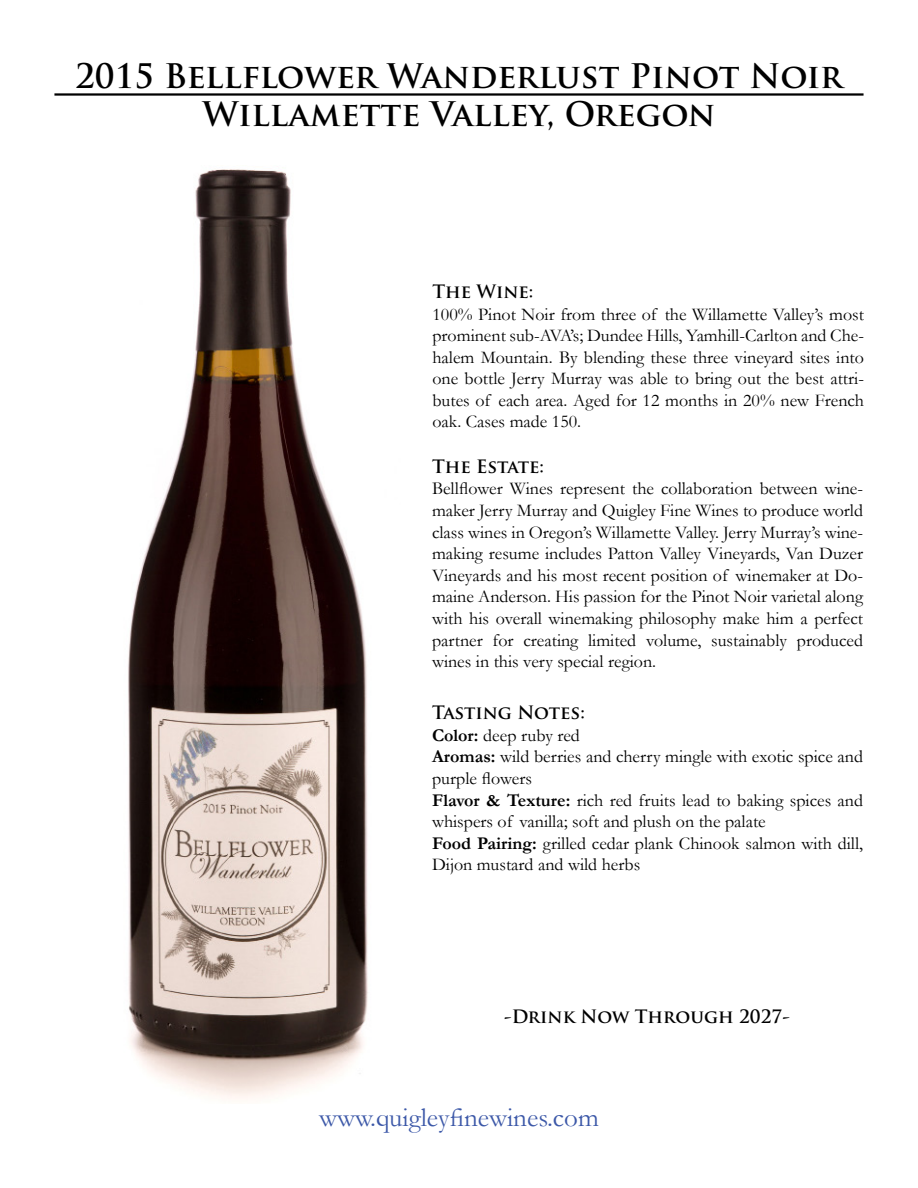
<style>
.page{position:relative;width:918px;height:1188px;background:#fff}
.page>*{position:absolute;margin:0;border:0;box-sizing:border-box;transform-origin:0 0}
.t1{font:700 33px/37.5px "Trajan Pro";color:#000;text-align:center}
.t2{font:27px "Garamond";color:#3c58a8}
.t3{font:18px/21.6px "Garamond";color:#000;text-align:justify}
.t4{font:700 18px "Trajan Pro";color:#000}
.s1{font-weight:700}
</style>
<div class="page">
<hr style="left:54px;top:93px;width:810px;height:3px;background:#000">
<img style="left:128px;top:169px;width:240px;height:930px">
<h1 class="t1" style="left:75px;top:58px;width:769px">2015 Bellflower Wanderlust Pinot Noir<br>Willamette Valley, Oregon</h1>
<p class="t4" style="left:432px;top:280px;width:103px">The Wine:</p>
<p class="t3" style="left:432px;top:303px;width:433px">100% Pinot Noir from three of the Willamette Valley’s most prominent sub-AVA’s; Dundee Hills, Yamhill-Carlton and Che&shy;halem Mountain. By blending these three vineyard sites into one bottle Jerry Murray was able to bring out the best attri&shy;butes of each area. Aged for 12 months in 20% new French oak. Cases made 150.</p>
<p class="t4" style="left:432px;top:455px;width:114px">The Estate:</p>
<p class="t3" style="left:432px;top:477px;width:433px">Bellflower Wines represent the collaboration between wine&shy;maker Jerry Murray and Quigley Fine Wines to produce world class wines in Oregon’s Willamette Valley. Jerry Murray’s wine&shy;making resume includes Patton Valley Vineyards, Van Duzer Vineyards and his most recent position of winemaker at Do&shy;maine Anderson. His passion for the Pinot Noir varietal along with his overall winemaking philosophy make him a perfect partner for creating limited volume, sustainably produced wines in this very special region.</p>
<p class="t4" style="left:432px;top:701px;width:154px">Tasting Notes:</p>
<p class="t3" style="left:432px;top:724px;width:433px;text-align:left"><span class="s1">Color:</span> deep ruby red<br><span class="s1">Aromas:</span> wild berries and cherry mingle with exotic spice and purple flowers<br><span class="s1">Flavor &amp; Texture:</span> rich red fruits lead to baking spices and whispers of vanilla; soft and plush on the palate<br><span class="s1">Food Pairing:</span> grilled cedar plank Chinook salmon with dill, Dijon mustard and wild herbs</p>
<p class="t4" style="left:504px;top:1006px;width:287px">-Drink Now Through 2027-</p>
<h2 class="t2" style="left:319px;top:1099px;width:281px">www.quigleyfinewines.com</h2>
</div>
